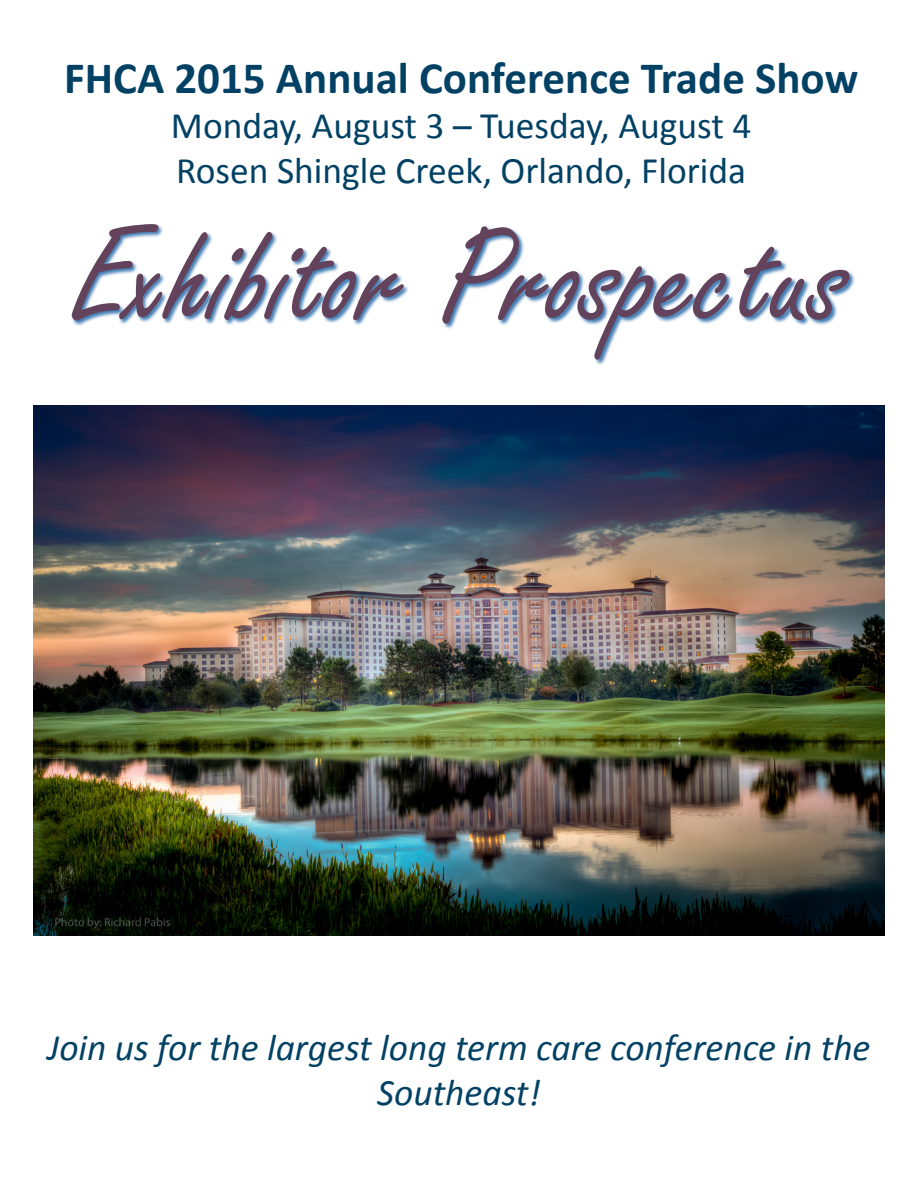
<style>
.page{position:relative;width:918px;height:1188px;background:#fff}
.page>*{position:absolute;margin:0;border:0;box-sizing:border-box;transform-origin:0 0}
.t1{font:145.5px "Freestyle Script";color:#63435b}
.t2{font:700 45px "Calibri";color:#024164}
.t3{font:37.5px/45px "Calibri";color:#024164}
.t4{font:italic 37.5px/45px "Calibri";color:#024164;text-align:center}
</style>
<div class="page">
<div style="left:72px;top:224px;width:784px;height:142px;background:#145da2;opacity:.8"></div>
<img style="left:34px;top:406px;width:850px;height:530px">
<p class="t2" style="left:64px;top:49px;width:796px">FHCA 2015 Annual Conference Trade Show</p>
<p class="t3" style="left:171px;top:103px;width:582px">Monday, August 3 – Tuesday, August 4<br>Rosen Shingle Creek, Orlando, Florida</p>
<h1 class="t1" style="left:73px;top:199px;width:777px">Exhibitor Prospectus</h1>
<p class="t4" style="left:47px;top:1023px;width:825px">Join us for the largest long term care conference in the<br>Southeast!</p>
</div>
